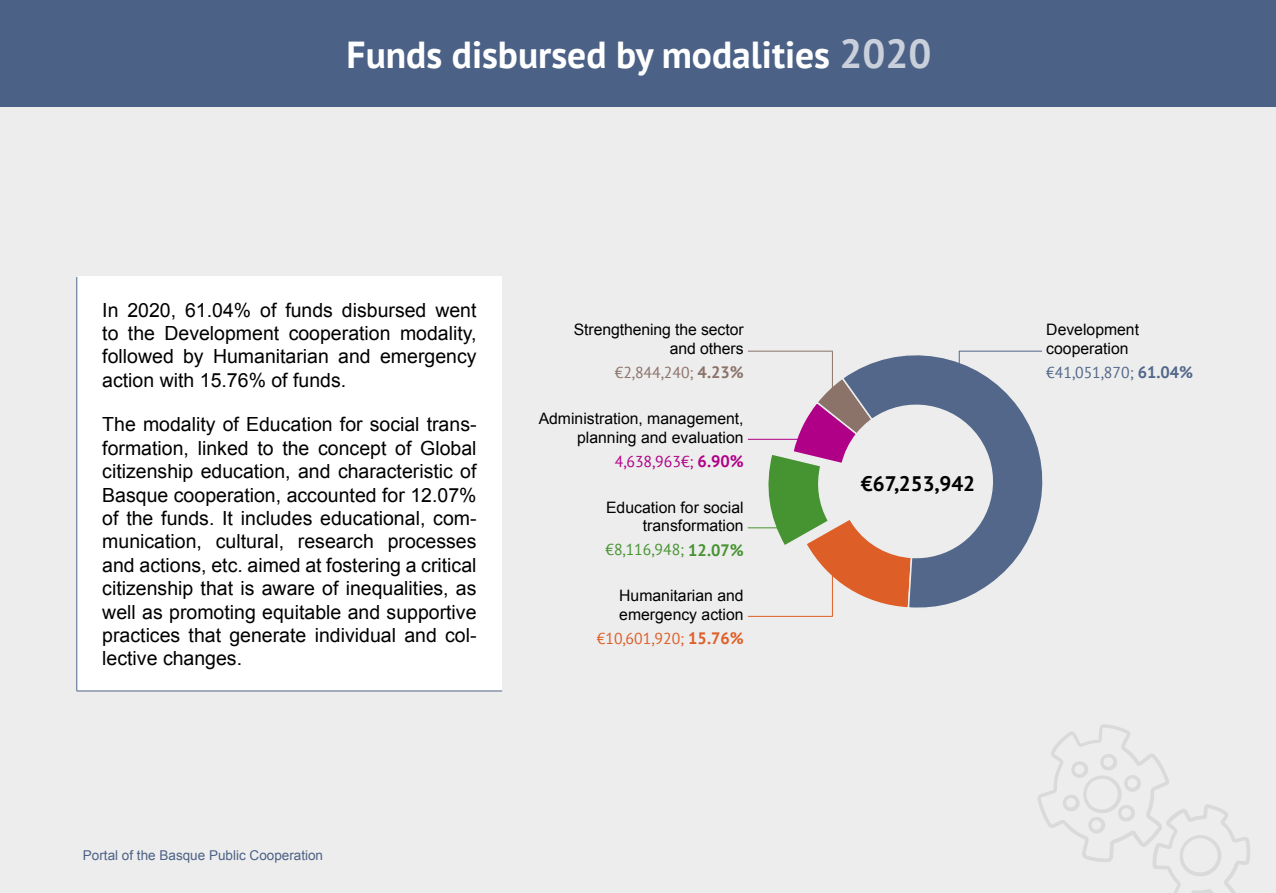
<style>
.page{position:relative;width:1276px;height:893px;background:#fff}
.page>*{position:absolute;margin:0;border:0;box-sizing:border-box;transform-origin:0 0}
.t1{font:700 37.5px "PT Sans";color:#fff}
.t2{font:700 21px "PT Sans";color:#000}
.t3{font:19.5px/23.4px "Arial";color:#000;text-align:justify}
.t4{font:15.75px/18.9px "Arial";color:#000;text-align:right}
.t5{font:15.75px "PT Sans";color:#de5e27}
.t6{font:15.75px "PT Sans";color:#52678a}
.t7{font:15.75px "PT Sans";color:#469331}
.t8{font:15.75px "PT Sans";color:#b00087}
.t9{font:15.75px "PT Sans";color:#8b736a}
.t10{font:13.5px "Arial";color:#4c6186}
.s1{font-size:40.5px;color:#c9d0db}
.s2{font-weight:700;font-size:16.5px}
</style>
<div class="page">
<div style="left:0;top:106px;width:1276px;height:787px;background:#ededed"></div>
<div style="left:0;top:0;width:1276px;height:106px;background:#4c6186"></div>
<div style="left:77px;top:277px;width:425px;height:414px;background:#fff"></div>
<hr style="left:77px;top:277px;width:1px;height:414px;background:#4c6186">
<hr style="left:77px;top:691px;width:425px;height:1px;background:#4c6186">
<svg style="left:763px;top:381px;width:77px;height:229px"></svg>
<svg style="left:840px;top:350px;width:203px;height:258px"></svg>
<hr style="left:748px;top:439px;width:57px;height:1px;background:#b00087">
<hr style="left:747px;top:527px;width:42px;height:1px;background:#469331">
<hr style="left:748px;top:351px;width:85px;height:1px;background:#8b736a">
<hr style="left:832px;top:351px;width:1px;height:50px;background:#8b736a">
<hr style="left:748px;top:616px;width:85px;height:1px;background:#de5e27">
<hr style="left:832px;top:567px;width:1px;height:49px;background:#de5e27">
<hr style="left:959px;top:351px;width:83px;height:1px;background:#52678a">
<hr style="left:959px;top:351px;width:1px;height:50px;background:#52678a">
<svg style="left:1038px;top:724px;width:212px;height:169px"></svg>
<h1 class="t1" style="left:347px;top:30px;width:586px">Funds disbursed by modalities <span class="s1">2020</span></h1>
<p class="t3" style="left:102px;top:298px;width:376px">In 2020, 61.04% of funds disbursed went to the Development cooperation modality, followed by Humanitarian and emergency action with 15.76% of funds.</p>
<p class="t3" style="left:102px;top:413px;width:376px">The modality of Education for social trans&shy;formation, linked to the concept of Global citizenship education, and characteristic of Basque cooperation, accounted for 12.07% of the funds. It includes educational, com&shy;munication, cultural, research processes and actions, etc. aimed at fostering a critical citizenship that is aware of inequalities, as well as promoting equitable and supportive practices that generate individual and col&shy;lective changes.</p>
<p class="t4" style="left:574px;top:321px;width:171px">Strengthening the sector and others</p>
<p class="t9" style="left:615px;top:363px;width:130px">€2,844,240; <span class="s2">4.23%</span></p>
<p class="t4" style="left:539px;top:409px;width:206px">Administration, management, planning and evaluation</p>
<p class="t8" style="left:615px;top:451px;width:130px">4,638,963€; <span class="s2">6.90%</span></p>
<p class="t4" style="left:606px;top:498px;width:139px">Education for social transformation</p>
<p class="t7" style="left:605px;top:540px;width:140px">€8,116,948; <span class="s2">12.07%</span></p>
<p class="t4" style="left:619px;top:586px;width:126px;text-align:left">Humanitarian and emergency action</p>
<p class="t5" style="left:597px;top:628px;width:148px">€10,601,920; <span class="s2">15.76%</span></p>
<p class="t10" style="left:83px;top:847px;width:242px">Portal of the Basque Public Cooperation</p>
<p class="t2" style="left:861px;top:470px;width:116px">€67,253,942</p>
<p class="t4" style="left:1046px;top:321px;width:94px;text-align:left">Development cooperation</p>
<p class="t6" style="left:1046px;top:363px;width:148px">€41,051,870; <span class="s2">61.04%</span></p>
</div>
